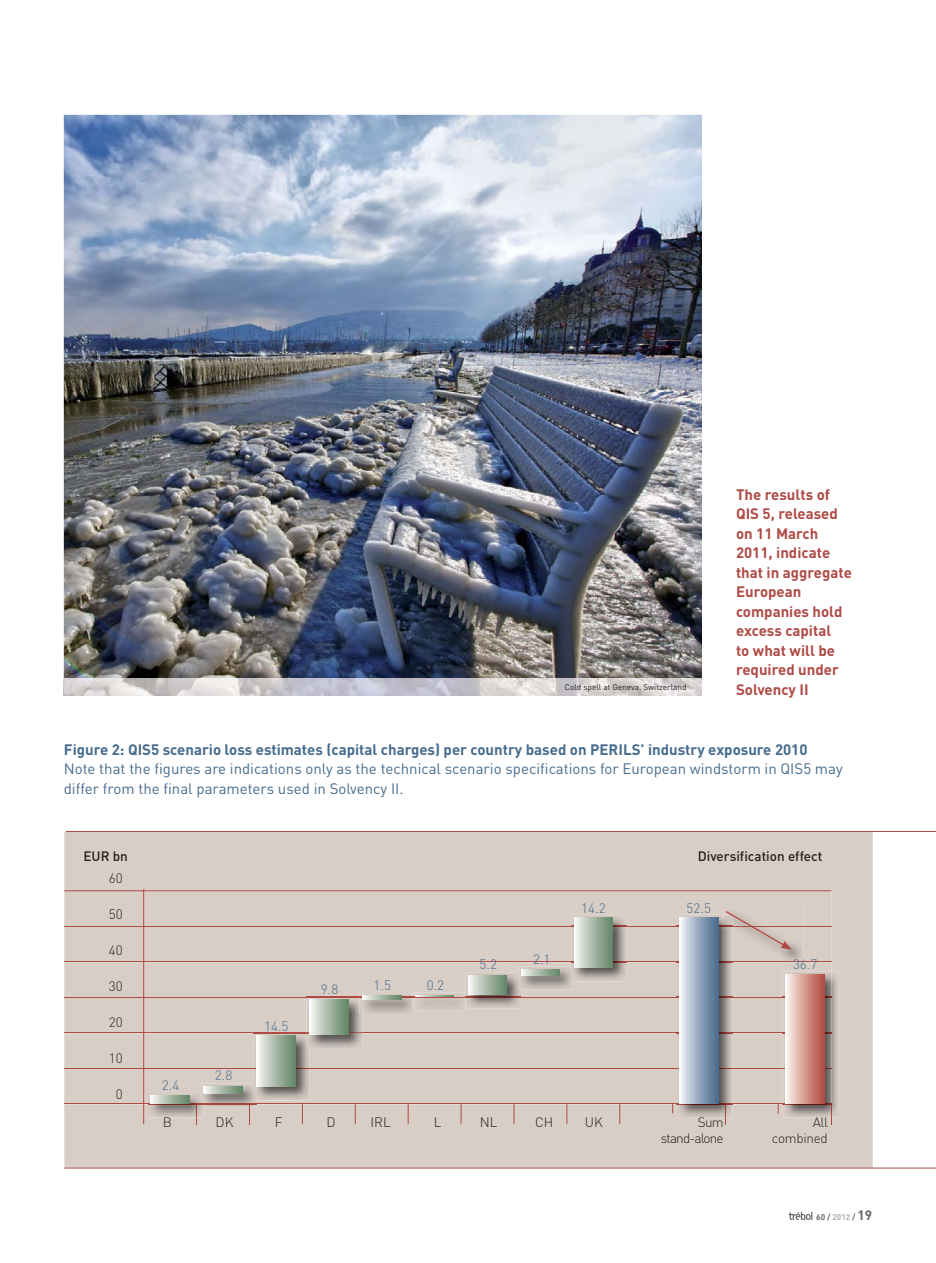
<style>
.page{position:relative;width:936px;height:1263px;background:#fff}
.page>*{position:absolute;margin:0;border:0;box-sizing:border-box;transform-origin:0 0}
.t1{font:15px/19.5px "DIN";color:#466b8c}
.t2{font:700 15px/19.5px "DIN";color:#af4a45}
.t3{font:700 15px "DIN";color:#466b8c}
.t4{font:300 13.5px "DIN";letter-spacing:-.02em;color:#231f20}
.t5{font:300 13.5px "DIN";color:#466b8c}
.t6{font:500 13.5px "DIN";color:#231f20}
.t7{font:300 13.5px "DIN";letter-spacing:-.06em;color:#231f20}
.t8{font:8.25px "DIN";color:#231f20}
.t9{font:700 8.25px "DIN";color:#67686b}
.s1{color:#aeb0b3}
.s2{font-size:13.5px}
</style>
<div class="page">
<svg style="left:788px;top:1212px;width:24px;height:8px"></svg>
<div style="left:64px;top:832px;width:808px;height:336px;background:#d8cec5"></div>
<div style="left:144px;top:891px;width:687px;height:212px;background:#d8cec5"></div>
<hr style="left:64px;top:1168px;width:871px;height:1px;background:#af4a45">
<hr style="left:66px;top:831px;width:869px;height:1px;background:#af4a45">
<img style="left:414px;top:993px;width:52px;height:18px">
<svg style="left:415px;top:995px;width:39px;height:1px"></svg>
<hr style="left:143px;top:889px;width:1px;height:235px;background:#af4a45">
<svg style="left:302px;top:1104px;width:1px;height:20px"></svg>
<svg style="left:408px;top:1104px;width:1px;height:20px"></svg>
<svg style="left:513px;top:1104px;width:1px;height:20px"></svg>
<svg style="left:619px;top:1104px;width:1px;height:20px"></svg>
<svg style="left:355px;top:1104px;width:1px;height:20px"></svg>
<svg style="left:460px;top:1104px;width:1px;height:20px"></svg>
<svg style="left:566px;top:1104px;width:1px;height:20px"></svg>
<img style="left:722px;top:908px;width:81px;height:53px">
<hr style="left:64px;top:926px;width:767px;height:1px;background:#af4a45">
<hr style="left:64px;top:961px;width:767px;height:1px;background:#af4a45">
<hr style="left:64px;top:997px;width:767px;height:1px;background:#af4a45">
<hr style="left:64px;top:890px;width:767px;height:1px;background:#af4a45">
<hr style="left:64px;top:1032px;width:767px;height:1px;background:#af4a45">
<hr style="left:64px;top:1068px;width:767px;height:1px;background:#af4a45">
<hr style="left:64px;top:1103px;width:767px;height:1px;background:#af4a45">
<img style="left:676px;top:914px;width:56px;height:204px">
<svg style="left:725px;top:1104px;width:1px;height:20px"></svg>
<img style="left:722px;top:914px;width:10px;height:47px">
<svg style="left:725px;top:911px;width:66px;height:39px;background:#cebdb6"></svg>
<img style="left:676px;top:926px;width:56px;height:1px">
<img style="left:676px;top:961px;width:56px;height:1px">
<img style="left:676px;top:997px;width:56px;height:1px">
<img style="left:676px;top:1032px;width:56px;height:1px">
<img style="left:676px;top:1068px;width:56px;height:1px">
<img style="left:676px;top:1103px;width:56px;height:1px">
<div style="left:679px;top:917px;width:39px;height:187px;background:linear-gradient(to right,#f3f4f9,#44688c)"></div>
<img style="left:203px;top:1103px;width:46px;height:5px">
<img style="left:201px;top:1083px;width:48px;height:20px">
<svg style="left:204px;top:1086px;width:38px;height:8px"></svg>
<img style="left:148px;top:1104px;width:48px;height:13px">
<img style="left:148px;top:1093px;width:48px;height:11px">
<svg style="left:196px;top:1093px;width:7px;height:31px"></svg>
<svg style="left:151px;top:1096px;width:38px;height:7px"></svg>
<img style="left:254px;top:1034px;width:55px;height:66px">
<img style="left:254px;top:1032px;width:53px;height:2px">
<img style="left:254px;top:1068px;width:55px;height:1px">
<svg style="left:249px;top:1083px;width:7px;height:41px"></svg>
<div style="left:256px;top:1036px;width:39px;height:50px;background:linear-gradient(to right,#f8f6f4,#608362)"></div>
<img style="left:307px;top:998px;width:55px;height:51px">
<svg style="left:307px;top:1033px;width:2px;height:16px"></svg>
<div style="left:309px;top:1000px;width:39px;height:34px;background:linear-gradient(to right,#f7f5f4,#608262)"></div>
<img style="left:359px;top:993px;width:55px;height:21px">
<svg style="left:412px;top:993px;width:2px;height:18px"></svg>
<img style="left:401px;top:997px;width:13px;height:1px">
<img style="left:359px;top:998px;width:3px;height:16px">
<svg style="left:362px;top:996px;width:39px;height:4px"></svg>
<img style="left:518px;top:966px;width:55px;height:24px">
<svg style="left:521px;top:969px;width:38px;height:6px"></svg>
<img style="left:465px;top:972px;width:56px;height:36px">
<svg style="left:465px;top:993px;width:1px;height:15px"></svg>
<img style="left:465px;top:997px;width:56px;height:1px">
<img style="left:518px;top:972px;width:3px;height:18px">
<div style="left:468px;top:975px;width:39px;height:19px;background:linear-gradient(to right,#f6f4f3,#5f8261)"></div>
<img style="left:571px;top:915px;width:55px;height:66px">
<img style="left:571px;top:926px;width:55px;height:1px">
<img style="left:571px;top:961px;width:55px;height:1px">
<svg style="left:571px;top:966px;width:2px;height:15px"></svg>
<div style="left:574px;top:918px;width:38px;height:49px;background:linear-gradient(to right,#f4f3f1,#668769)"></div>
<img style="left:782px;top:971px;width:56px;height:146px">
<img style="left:782px;top:971px;width:49px;height:133px">
<svg style="left:831px;top:1104px;width:1px;height:20px"></svg>
<div style="left:785px;top:974px;width:39px;height:129px;background:linear-gradient(to right,#fdf5ee,#b24a3e)"></div>
<img style="left:64px;top:115px;width:638px;height:564px">
<svg style="left:64px;top:695px;width:638px;height:1px"></svg>
<img style="left:64px;top:679px;width:638px;height:16px">
<p class="t8" style="left:564px;top:684px;width:123px">Cold spell at Geneva. Switzerland</p>
<p class="t2" style="left:736px;top:486px;width:117px">The results of<br>QIS 5, released on 11 March<br>2011, indicate that in aggregate<br>European companies hold excess capital<br>to what will be required under<br>Solvency II</p>
<p class="t3" style="left:64px;top:744px;width:745px">Figure 2: QIS5 scenario loss estimates (capital charges) per country based on PERILS’ industry exposure 2010</p>
<p class="t1" style="left:64px;top:761px;width:780px">Note that the figures are indications only as the technical scenario specifications for European windstorm in QIS5 may differ from the final parameters used in Solvency II.</p>
<p class="t6" style="left:83px;top:852px;width:46px">EUR bn</p>
<p class="t6" style="left:697px;top:852px;width:126px">Diversification effect</p>
<p class="t4" style="left:109px;top:874px;width:15px">60</p>
<p class="t4" style="left:109px;top:910px;width:15px">50</p>
<p class="t4" style="left:109px;top:946px;width:15px">40</p>
<p class="t4" style="left:109px;top:982px;width:15px">30</p>
<p class="t4" style="left:109px;top:1018px;width:15px">20</p>
<p class="t4" style="left:109px;top:1054px;width:15px">10</p>
<p class="t4" style="left:116px;top:1090px;width:8px">0</p>
<p class="t5" style="left:581px;top:903px;width:26px">14.2</p>
<p class="t5" style="left:686px;top:903px;width:26px">52.5</p>
<p class="t5" style="left:162px;top:1080px;width:19px">2.4</p>
<p class="t5" style="left:215px;top:1070px;width:19px">2.8</p>
<p class="t5" style="left:264px;top:1021px;width:26px">14.5</p>
<p class="t5" style="left:321px;top:985px;width:19px">9.8</p>
<p class="t5" style="left:373px;top:981px;width:19px">1.5</p>
<p class="t5" style="left:427px;top:981px;width:19px">0.2</p>
<p class="t5" style="left:533px;top:954px;width:19px">2.1</p>
<p class="t5" style="left:479px;top:959px;width:19px">5.2</p>
<p class="t5" style="left:793px;top:959px;width:26px">36.7</p>
<p class="t4" style="left:163px;top:1117px;width:11px">B</p>
<p class="t4" style="left:215px;top:1117px;width:19px">DK</p>
<p class="t4" style="left:275px;top:1117px;width:9px">F</p>
<p class="t4" style="left:326px;top:1117px;width:11px">D</p>
<p class="t4" style="left:370px;top:1117px;width:22px">IRL</p>
<p class="t4" style="left:434px;top:1117px;width:9px">L</p>
<p class="t4" style="left:480px;top:1117px;width:19px">NL</p>
<p class="t4" style="left:535px;top:1117px;width:20px">CH</p>
<p class="t4" style="left:584px;top:1117px;width:19px">UK</p>
<p class="t4" style="left:698px;top:1117px;width:27px">Sum</p>
<p class="t4" style="left:812px;top:1117px;width:17px">All</p>
<p class="t7" style="left:660px;top:1133px;width:64px">stand-alone</p>
<p class="t4" style="left:771px;top:1133px;width:57px">combined</p>
<p class="t9" style="left:816px;top:1214px;width:57px">60 / <span class="s1">2012</span> / <span class="s2">19</span></p>
</div>
